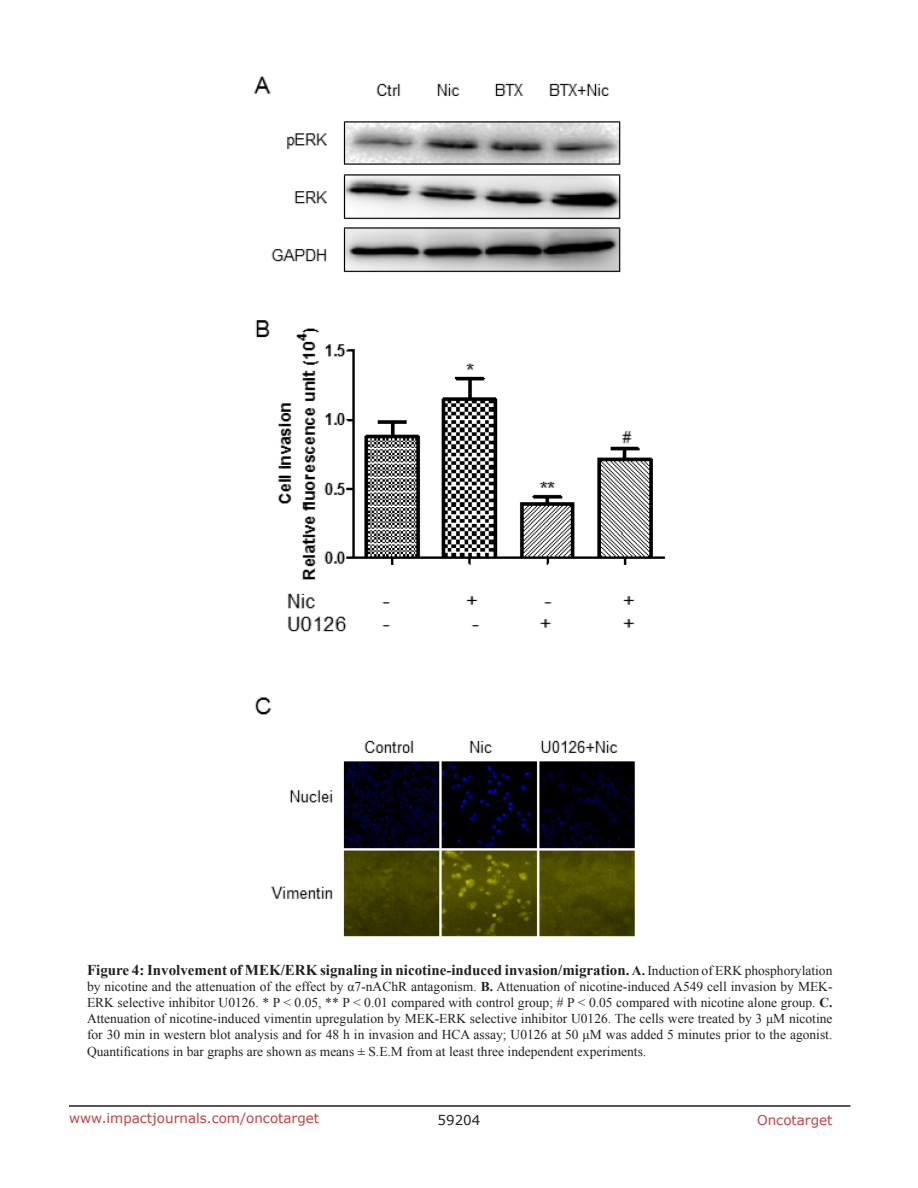
<style>
.page{position:relative;width:918px;height:1188px;background:#fff}
.page>*{position:absolute;margin:0;border:0;box-sizing:border-box;transform-origin:0 0}
.figuretext{font:700 15px "Times New Roman";color:#231f20}
.figuretext-2{font:13.5px/16.2px "Times New Roman";color:#231f20;text-align:justify}
.t1{font:13.5px "Verdana";color:#c24141}
.t2{font:13.5px "Verdana";color:#231f20}
.s1{font-size:13.5px}
.s2{font-weight:400;font-size:13.5px}
.s3{font-weight:700}
</style>
<div class="page">
<hr style="left:69px;top:1105px;width:781px;height:2px;background:#231f20">
<img style="left:254px;top:76px;width:412px;height:861px">
<p class="figuretext" style="left:87px;top:959px;width:747px">Figure 4: Involvement of MEK/ERK signaling in nicotine-induced invasion/migration. <span class="s1">A.</span> <span class="s2">Induction of ERK phosphorylation</span></p>
<p class="figuretext-2" style="left:87px;top:978px;width:747px">by nicotine and the attenuation of the effect by α7-nAChR antagonism. <span class="s3">B.</span> Attenuation of nicotine-induced A549 cell invasion by MEK-ERK selective inhibitor U0126. * P &lt; 0.05, ** P &lt; 0.01 compared with control group; # P &lt; 0.05 compared with nicotine alone group. <span class="s3">C.<br></span>Attenuation of nicotine-induced vimentin upregulation by MEK-ERK selective inhibitor U0126. The cells were treated by 3 μM nicotine for 30 min in western blot analysis and for 48 h in invasion and HCA assay; U0126 at 50 μM was added 5 minutes prior to the agonist.<br>Quantifications in bar graphs are shown as means ± S.E.M from at least three independent experiments.</p>
<p class="t1" style="left:69px;top:1109px;width:252px">www.impactjournals.com/oncotarget</p>
<p class="t2" style="left:438px;top:1111px;width:44px">59204</p>
<p class="t1" style="left:757px;top:1111px;width:77px">Oncotarget</p>
</div>
